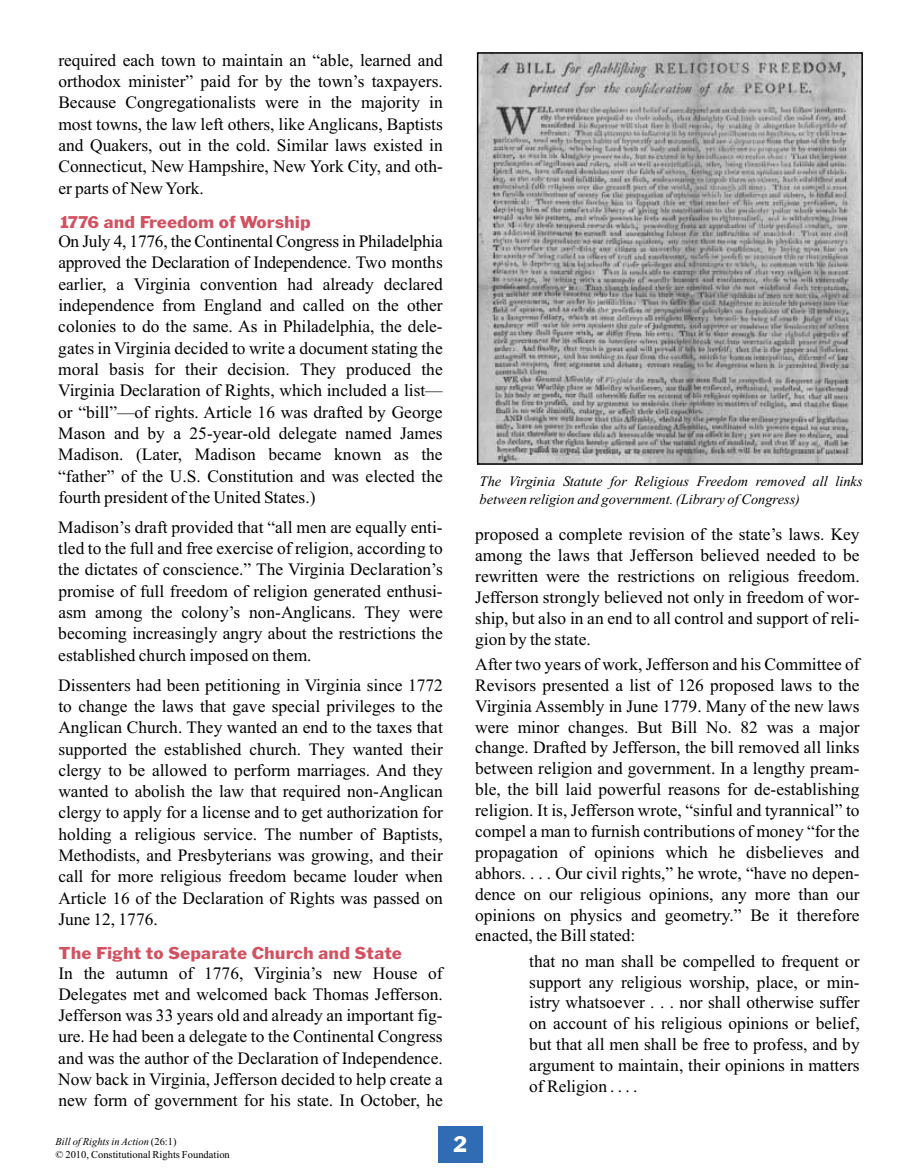
<style>
.page{position:relative;width:905px;height:1176px;background:#fff}
.page>*{position:absolute;margin:0;border:0;box-sizing:border-box;transform-origin:0 0}
.t1{font:24px "Franklin Gothic";color:#fff}
.t2{font:18px "Franklin Gothic";color:#d25261;scale:1.1 1}
.t3{font:17.4px/21.3px "Times New Roman";color:#000;text-align:justify}
.t4{font:italic 14.4px/17.4px "Times New Roman";color:#000}
.t5{font:10.5px "Times New Roman";color:#000}
.t6{font:italic 10.5px "Times New Roman";color:#000}
.s1{font-style:normal}
</style>
<div class="page">
<div style="left:438px;top:1126px;width:44px;height:36px;background:#2f6cb4"></div>
<img style="left:480px;top:55px;width:379px;height:406px">
<div style="left:477px;top:52px;width:385px;height:412px;border:2px solid #000"></div>
<p class="t3" style="left:58px;top:49px;width:386px">required each town to maintain an “able, learned and orthodox minister” paid for by the town’s taxpayers.<br>Because Congregationalists were in the majority in most towns, the law left others, like Anglicans, Baptists and Quakers, out in the cold. Similar laws existed in Connecticut, New Hampshire, New York City, and oth&shy;er parts of New York.</p>
<p class="t2" style="left:58px;top:216px;width:231px">1776 and Freedom of Worship</p>
<p class="t3" style="left:58px;top:230px;width:386px">On July 4, 1776, the Continental Congress in Philadelphia approved the Declaration of Independence. Two months earlier, a Virginia convention had already declared independence from England and called on the other colonies to do the same. As in Philadelphia, the dele&shy;gates in Virginia decided to write a document stating the moral basis for their decision. They produced the Virginia Declaration of Rights, which included a list— or “bill”—of rights. Article 16 was drafted by George Mason and by a 25-year-old delegate named James Madison. (Later, Madison became known as the “father” of the U.S. Constitution and was elected the fourth president of the United States.)</p>
<p class="t3" style="left:58px;top:516px;width:386px">Madison’s draft provided that “all men are equally enti&shy;tled to the full and free exercise of religion, according to the dictates of conscience.” The Virginia Declaration’s promise of full freedom of religion generated enthusi&shy;asm among the colony’s non-Anglicans. They were becoming increasingly angry about the restrictions the established church imposed on them.</p>
<p class="t3" style="left:58px;top:673px;width:386px">Dissenters had been petitioning in Virginia since 1772 to change the laws that gave special privileges to the Anglican Church. They wanted an end to the taxes that supported the established church. They wanted their clergy to be allowed to perform marriages. And they wanted to abolish the law that required non-Anglican clergy to apply for a license and to get authorization for holding a religious service. The number of Baptists, Methodists, and Presbyterians was growing, and their call for more religious freedom became louder when Article 16 of the Declaration of Rights was passed on June 12, 1776.</p>
<p class="t2" style="left:58px;top:947px;width:314px">The Fight to Separate Church and State</p>
<p class="t3" style="left:58px;top:961px;width:386px">In the autumn of 1776, Virginia’s new House of Delegates met and welcomed back Thomas Jefferson.<br>Jefferson was 33 years old and already an important fig&shy;ure. He had been a delegate to the Continental Congress and was the author of the Declaration of Independence.<br>Now back in Virginia, Jefferson decided to help create a new form of government for his state. In October, he</p>
<p class="t4" style="left:479px;top:472px;width:384px">The Virginia Statute for Religious Freedom removed all links between religion and government. (Library of Congress)</p>
<p class="t3" style="left:475px;top:523px;width:386px;line-height:20.9px">proposed a complete revision of the state’s laws. Key among the laws that Jefferson believed needed to be rewritten were the restrictions on religious freedom.<br>Jefferson strongly believed not only in freedom of wor&shy;ship, but also in an end to all control and support of reli&shy;gion by the state.</p>
<p class="t3" style="left:475px;top:653px;width:386px;line-height:20.9px">After two years of work, Jefferson and his Committee of Revisors presented a list of 126 proposed laws to the Virginia Assembly in June 1779. Many of the new laws were minor changes. But Bill No. 82 was a major change. Drafted by Jefferson, the bill removed all links between religion and government. In a lengthy pream&shy;ble, the bill laid powerful reasons for de-establishing religion. It is, Jefferson wrote, “sinful and tyrannical” to compel a man to furnish contributions of money “for the propagation of opinions which he disbelieves and abhors. . . . Our civil rights,” he wrote, “have no depen&shy;dence on our religious opinions, any more than our opinions on physics and geometry.” Be it therefore enacted, the Bill stated:</p>
<p class="t3" style="left:529px;top:949px;width:332px;line-height:20.9px">that no man shall be compelled to frequent or support any religious worship, place, or min&shy;istry whatsoever . . . nor shall otherwise suffer on account of his religious opinions or belief, but that all men shall be free to profess, and by argument to maintain, their opinions in matters of Religion . . . .</p>
<p class="t6" style="left:56px;top:1135px;width:123px">Bill of Rights in Action <span class="s1">(26:1)</span></p>
<h1 class="t1" style="left:453px;top:1135px;width:16px">2</h1>
<p class="t5" style="left:55px;top:1147px;width:176px">© 2010, Constitutional Rights Foundation</p>
</div>
